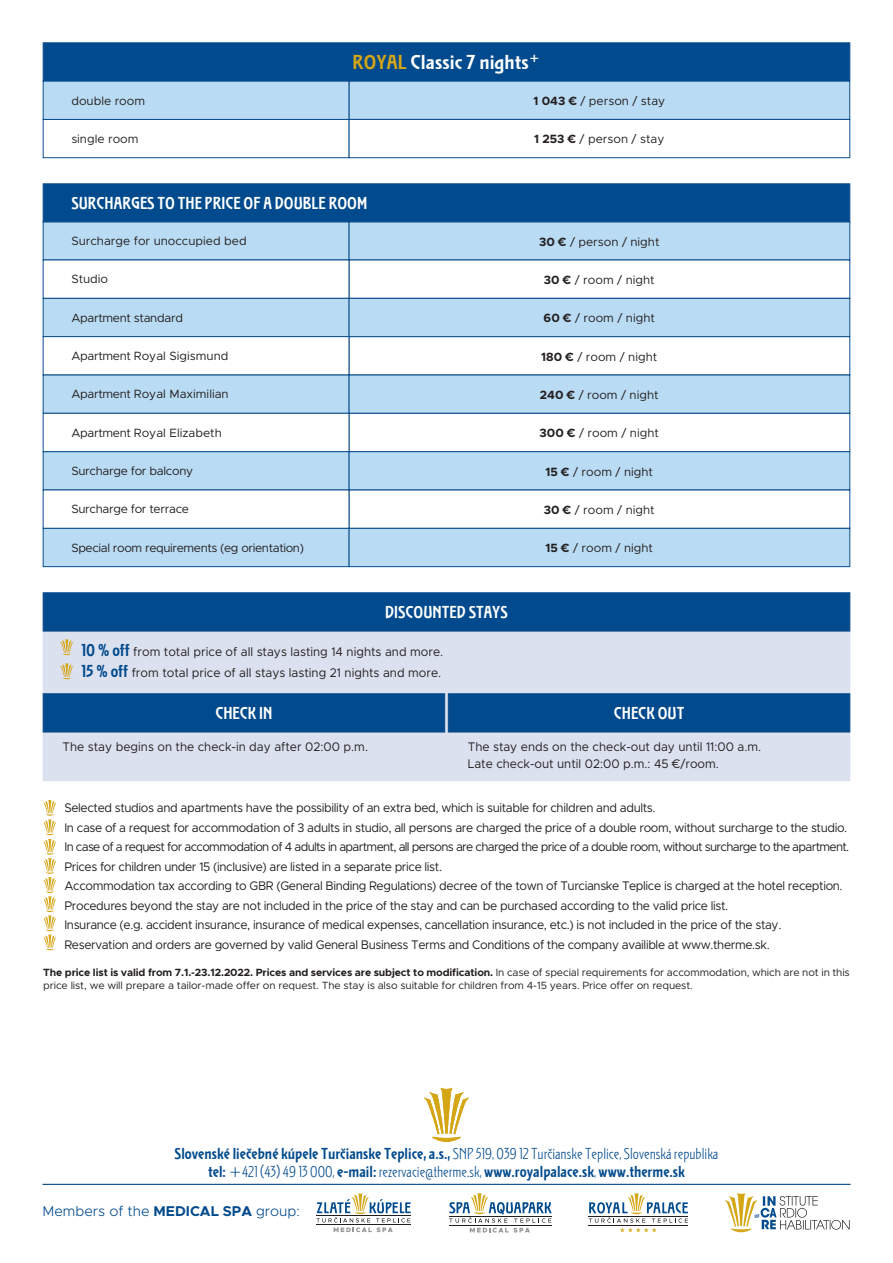
<style>
.page{position:relative;width:893px;height:1263px;background:#fff}
.page>*{position:absolute;margin:0;border:0;box-sizing:border-box;transform-origin:0 0}
.t1{font:700 21px "ITC Stoclet Com";color:#fff;scale:1.1 1}
.t2{font:700 18px "ITC Stoclet Com";color:#fff}
.t3{font:700 16.5px/18px "ITC Stoclet Com";color:#004a8d;text-align:center}
.t4{font:300 14.25px "Metropolis";color:#004a8d}
.t5{font:12.45px/19.5px "Metropolis";letter-spacing:-.03em;color:#231f20;scale:.96 1}
.t6{font:12.45px/21px "Metropolis";color:#231f20;scale:.96 1}
.t7{font:12px "Metropolis";color:#231f20}
.t8{font:12px "Metropolis";letter-spacing:-.025em;color:#231f20}
.t9{font:12px "Metropolis";letter-spacing:-.03em;color:#231f20}
.t10{font:10.5px/13.5px "Metropolis";letter-spacing:-.01em;color:#231f20}
.s1{color:#d5a616}
.s2{font-weight:700}
.s3{font-family:"ITC Stoclet Com";font-weight:700;font-size:18px;color:#004a8d}
.s4{font-weight:300}
</style>
<div class="page">
<div style="left:43px;top:119px;width:306px;height:39px;background:#fff;border:1px solid #0a4e8c"></div>
<div style="left:43px;top:43px;width:807px;height:38px;background:#004a8d"></div>
<div style="left:43px;top:81px;width:306px;height:39px;background:#b9dbf3;border:1px solid #0a4e8c"></div>
<div style="left:349px;top:81px;width:501px;height:39px;background:#b9dbf3;border:1px solid #0a4e8c"></div>
<svg style="left:424px;top:1088px;width:45px;height:54px"></svg>
<hr style="left:42px;top:1184px;width:808px;height:1px;background:#004a8d">
<svg style="left:589px;top:1193px;width:99px;height:39px"></svg>
<svg style="left:316px;top:1193px;width:95px;height:39px"></svg>
<svg style="left:449px;top:1193px;width:103px;height:39px"></svg>
<svg style="left:725px;top:1193px;width:125px;height:39px"></svg>
<div style="left:349px;top:119px;width:501px;height:39px;background:#fff;border:1px solid #0a4e8c"></div>
<svg style="left:43px;top:800px;width:14px;height:150px"></svg>
<div style="left:43px;top:592px;width:807px;height:189px;background:#dce1ef"></div>
<div style="left:43px;top:592px;width:807px;height:39px;background:#004a8d;border:1px solid #0b4c8c"></div>
<svg style="left:60px;top:639px;width:13px;height:16px"></svg>
<svg style="left:60px;top:663px;width:13px;height:16px"></svg>
<div style="left:43px;top:221px;width:306px;height:39px;background:#b9dbf3;border:1px solid #0a4e8c"></div>
<div style="left:349px;top:221px;width:501px;height:39px;background:#b9dbf3;border:1px solid #0a4e8c"></div>
<div style="left:43px;top:298px;width:306px;height:39px;background:#b9dbf3;border:1px solid #0a4e8c"></div>
<div style="left:349px;top:298px;width:501px;height:39px;background:#b9dbf3;border:1px solid #0a4e8c"></div>
<div style="left:43px;top:183px;width:807px;height:39px;background:#004a8d;border:1px solid #0b4c8c"></div>
<div style="left:43px;top:336px;width:306px;height:39px;background:#fff;border:1px solid #0a4e8c"></div>
<div style="left:349px;top:336px;width:501px;height:39px;background:#fff;border:1px solid #0a4e8c"></div>
<div style="left:43px;top:375px;width:306px;height:39px;background:#b9dbf3"></div>
<div style="left:349px;top:375px;width:501px;height:39px;background:#b9dbf3"></div>
<div style="left:43px;top:413px;width:306px;height:39px;background:#fff;border:1px solid #0a4e8c"></div>
<div style="left:349px;top:413px;width:501px;height:39px;background:#fff;border:1px solid #0a4e8c"></div>
<div style="left:43px;top:451px;width:306px;height:39px;background:#b9dbf3;border:1px solid #0a4e8c"></div>
<div style="left:349px;top:451px;width:501px;height:39px;background:#b9dbf3;border:1px solid #0a4e8c"></div>
<div style="left:43px;top:693px;width:402px;height:39px;background:#004a8d;border:1px solid #0b4c8c"></div>
<div style="left:448px;top:693px;width:402px;height:39px;background:#004a8d;border:1px solid #0b4c8c"></div>
<div style="left:43px;top:528px;width:306px;height:39px;background:#b9dbf3;border:1px solid #0a4e8c"></div>
<div style="left:349px;top:528px;width:501px;height:39px;background:#b9dbf3;border:1px solid #0a4e8c"></div>
<p class="t7" style="left:71px;top:93px;width:75px">double room</p>
<p class="t7" style="left:71px;top:131px;width:69px">single room</p>
<h1 class="t1" style="left:353px;top:50px;width:172px"><span class="s1">ROYAL</span> Classic 7 nights<sup>+</sup></h1>
<p class="t7" style="left:533px;top:93px;width:133px"><span class="s2">1 043 €</span> / person / stay</p>
<p class="t7" style="left:534px;top:132px;width:132px"><span class="s2">1 253 €</span> / person / stay</p>
<h2 class="t2" style="left:71px;top:192px;width:297px">SURCHARGES TO THE PRICE OF A DOUBLE ROOM</h2>
<p class="t7" style="left:71px;top:233px;width:177px">Surcharge for unoccupied bed</p>
<p class="t7" style="left:539px;top:234px;width:122px"><span class="s2">30 €</span> / person / night</p>
<p class="t7" style="left:71px;top:272px;width:38px">Studio</p>
<p class="t7" style="left:544px;top:272px;width:112px"><span class="s2">30 €</span> / room / night</p>
<p class="t8" style="left:71px;top:310px;width:113px">Apartment standard</p>
<p class="t7" style="left:544px;top:311px;width:113px"><span class="s2">60 €</span> / room / night</p>
<p class="t7" style="left:71px;top:348px;width:159px">Apartment Royal Sigismund</p>
<p class="t7" style="left:541px;top:349px;width:118px"><span class="s2">180 €</span> / room / night</p>
<p class="t7" style="left:71px;top:387px;width:159px">Apartment Royal Maximilian</p>
<p class="t7" style="left:540px;top:387px;width:120px"><span class="s2">240 €</span> / room / night</p>
<p class="t7" style="left:71px;top:425px;width:152px">Apartment Royal Elizabeth</p>
<p class="t7" style="left:540px;top:426px;width:121px"><span class="s2">300 €</span> / room / night</p>
<p class="t8" style="left:71px;top:463px;width:123px">Surcharge for balcony</p>
<p class="t7" style="left:545px;top:464px;width:109px"><span class="s2">15 €</span> / room / night</p>
<p class="t8" style="left:71px;top:502px;width:119px">Surcharge for terrace</p>
<p class="t7" style="left:544px;top:502px;width:112px"><span class="s2">30 €</span> / room / night</p>
<p class="t9" style="left:71px;top:540px;width:234px">Special room requirements (eg orientation)</p>
<p class="t7" style="left:545px;top:541px;width:109px"><span class="s2">15 €</span> / room / night</p>
<h2 class="t2" style="left:385px;top:601px;width:124px">DISCOUNTED STAYS</h2>
<p class="t6" style="left:81px;top:641px;width:378px"><span class="s3">10 % off</span> from total price of all stays lasting 14 nights and more.<br><span class="s3">15 % off</span> from total price of all stays lasting 21 nights and more.</p>
<h2 class="t2" style="left:215px;top:702px;width:59px">CHECK IN</h2>
<p class="t6" style="left:63px;top:736px;width:320px">The stay begins on the check-in day after 02:00 p.m.</p>
<h2 class="t2" style="left:614px;top:702px;width:72px">CHECK OUT</h2>
<p class="t6" style="left:468px;top:738px;width:307px;line-height:16.5px">The stay ends on the check-out day until 11:00 a.m.<br>Late check-out until 02:00 p.m.: 45 €/room.</p>
<p class="t5" style="left:65px;top:798px;width:819px">Selected studios and apartments have the possibility of an extra bed, which is suitable for children and adults.<br>In case of a request for accommodation of 3 adults in studio, all persons are charged the price of a double room, without surcharge to the studio.<br>In case of a request for accommodation of 4 adults in apartment, all persons are charged the price of a double room, without surcharge to the apartment.<br>Prices for children under 15 (inclusive) are listed in a separate price list.<br>Accommodation tax according to GBR (General Binding Regulations) decree of the town of Turcianske Teplice is charged at the hotel reception.<br>Procedures beyond the stay are not included in the price of the stay and can be purchased according to the valid price list.<br>Insurance (e.g. accident insurance, insurance of medical expenses, cancellation insurance, etc.) is not included in the price of the stay.<br>Reservation and orders are governed by valid General Business Terms and Conditions of the company availible at www.therme.sk.</p>
<p class="t10" style="left:43px;top:965px;width:808px"><span class="s2">The price list is valid from 7.1.-23.12.2022. Prices and services are subject to modification.</span> In case of special requirements for accommodation, which are not in this price list, we will prepare a tailor-made offer on request. The stay is also suitable for children from 4-15 years. Price offer on request.</p>
<h3 class="t3" style="left:175px;top:1144px;width:545px">Slovenské liečebné kúpele Turčianske Teplice, a.s., <span class="s4">SNP 519, 039 12 Turčianske Teplice, Slovenská republika </span>tel: <span class="s4">+421 (43) 49 13 000,</span> e-mail: <span class="s4">rezervacie@therme.sk,</span> www.royalpalace.sk<span class="s4">,</span> www.therme.sk</h3>
<p class="t4" style="left:43px;top:1203px;width:259px">Members of the <span class="s2">MEDICAL SPA</span> group:</p>
</div>
